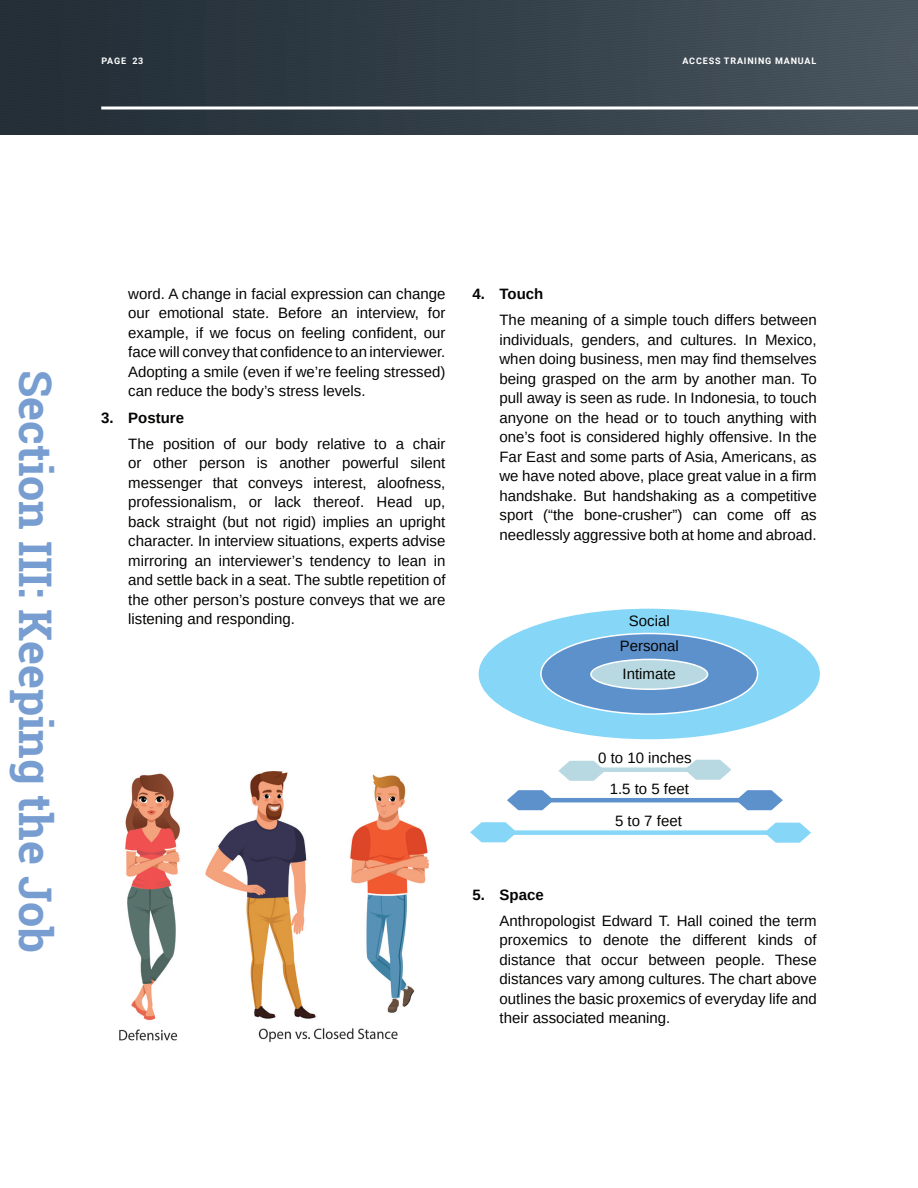
<style>
.page{position:relative;width:918px;height:1188px;background:#fff}
.page>*{position:absolute;margin:0;border:0;box-sizing:border-box;transform-origin:0 0}
.t1{font:700 45px "Roboto Slab";color:#779dd1}
._10_16_Reg_Left{font:15px/19.5px "Arimo";color:#040503;text-align:justify}
.t2{font:700 15px "Arimo";color:#040503}
.t3{font:700 9px "Roboto";letter-spacing:.095em;color:#fff}
</style>
<div class="page">
<svg style="left:0;top:0;width:918px;height:135px;background:#333f48"></svg>
<svg style="left:101px;top:106px;width:817px;height:4px"></svg>
<img style="left:119px;top:772px;width:309px;height:270px">
<div style="left:478px;top:608px;width:343px;height:132px;background:#86d6f7;border-radius:50%"></div>
<div style="left:541px;top:634px;width:217px;height:80px;background:#5d91cc;border-radius:50%"></div>
<div style="left:540px;top:633px;width:218px;height:82px;border:2px solid #fff;border-radius:50%"></div>
<div style="left:591px;top:659px;width:117px;height:30px;background:#b9d9e2;border-radius:50%"></div>
<div style="left:590px;top:659px;width:118px;height:31px;border:2px solid #fff;border-radius:50%"></div>
<div style="left:586px;top:767px;width:108px;height:5px;background:#b9d9e2"></div>
<svg style="left:507px;top:760px;width:102px;height:51px"></svg>
<svg style="left:681px;top:759px;width:102px;height:52px"></svg>
<hr style="left:539px;top:798px;width:210px;height:4px;background:#5d91cc">
<svg style="left:470px;top:822px;width:44px;height:21px"></svg>
<svg style="left:767px;top:822px;width:44px;height:21px"></svg>
<div style="left:505px;top:830px;width:280px;height:5px;background:#86d6f7"></div>
<p class="t3" style="left:101px;top:55px;width:43px">PAGE 23</p>
<p class="t3" style="left:682px;top:55px;width:136px">ACCESS TRAINING MANUAL</p>
<h1 class="t1" style="left:66px;top:370px;width:585px;rotate:90deg">Section III: Keeping the Job</h1>
<p class="_10_16_Reg_Left" style="left:128px;top:284px;width:319px">word. A change in facial expression can change our emotional state. Before an interview, for example, if we focus on feeling confident, our face will convey that confidence to an interviewer.<br>Adopting a smile (even if we’re feeling stressed) can reduce the body’s stress levels.</p>
<p class="t2" style="left:101px;top:407px;width:84px">3. Posture</p>
<p class="_10_16_Reg_Left" style="left:128px;top:434px;width:319px">The position of our body relative to a chair or other person is another powerful silent messenger that conveys interest, aloofness, professionalism, or lack thereof. Head up, back straight (but not rigid) implies an upright character. In interview situations, experts advise mirroring an interviewer’s tendency to lean in and settle back in a seat. The subtle repetition of the other person’s posture conveys that we are listening and responding.</p>
<p class="t2" style="left:472px;top:283px;width:72px">4. Touch</p>
<p class="_10_16_Reg_Left" style="left:500px;top:310px;width:319px">The meaning of a simple touch differs between individuals, genders, and cultures. In Mexico, when doing business, men may find themselves being grasped on the arm by another man. To pull away is seen as rude. In Indonesia, to touch anyone on the head or to touch anything with one’s foot is considered highly offensive. In the Far East and some parts of Asia, Americans, as we have noted above, place great value in a firm handshake. But handshaking as a competitive sport (“the bone-crusher”) can come off as needlessly aggressive both at home and abroad.</p>
<p class="_10_16_Reg_Left" style="left:629px;top:612px;width:42px">Social</p>
<p class="_10_16_Reg_Left" style="left:620px;top:636px;width:61px">Personal</p>
<p class="_10_16_Reg_Left" style="left:623px;top:664px;width:55px">Intimate</p>
<p class="_10_16_Reg_Left" style="left:598px;top:748px;width:95px">0 to 10 inches</p>
<p class="_10_16_Reg_Left" style="left:610px;top:779px;width:81px">1.5 to 5 feet</p>
<p class="_10_16_Reg_Left" style="left:615px;top:811px;width:68px">5 to 7 feet</p>
<p class="t2" style="left:472px;top:884px;width:73px">5. Space</p>
<p class="_10_16_Reg_Left" style="left:500px;top:911px;width:319px">Anthropologist Edward T. Hall coined the term proxemics to denote the different kinds of distance that occur between people. These distances vary among cultures. The chart above outlines the basic proxemics of everyday life and their associated meaning.</p>
</div>
